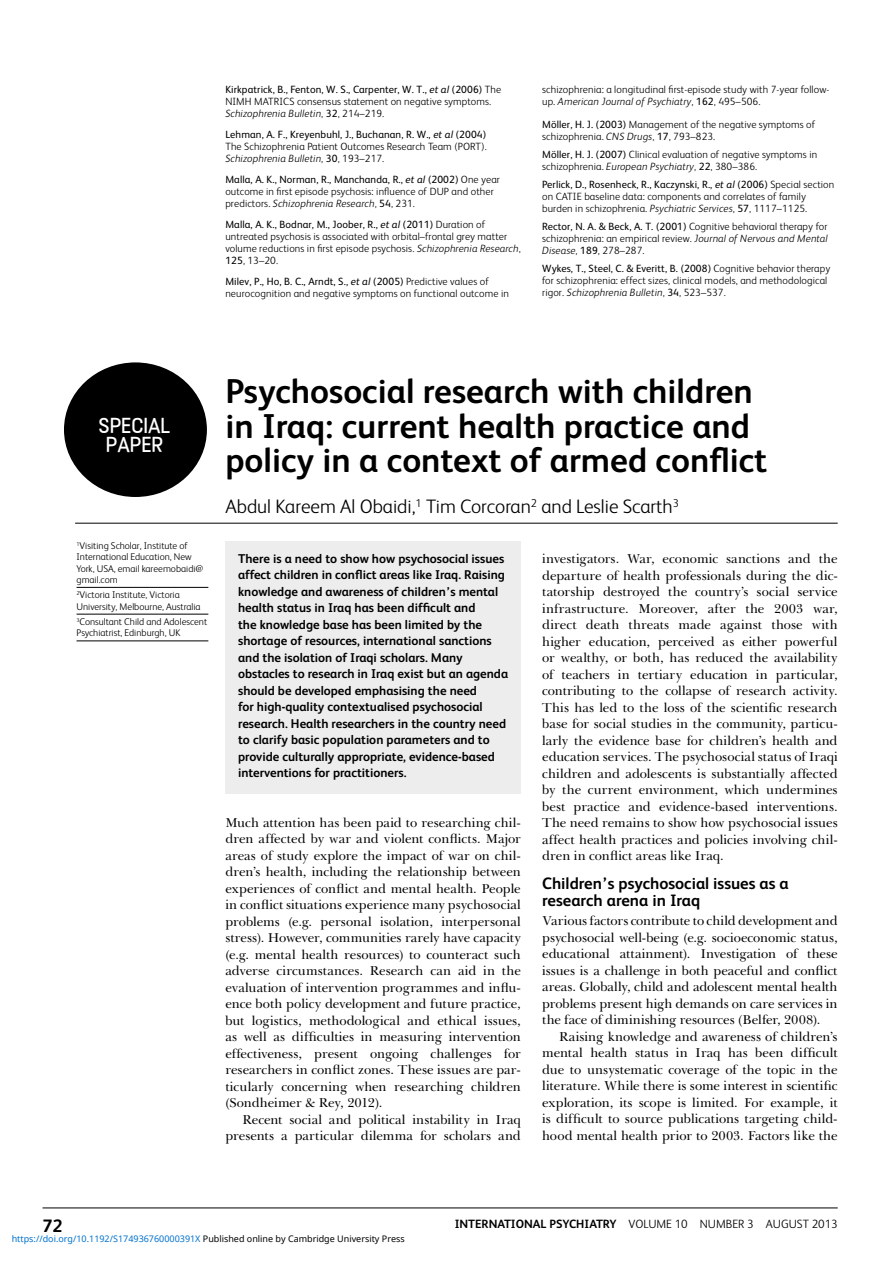
<style>
.page{position:relative;width:893px;height:1263px;background:#fff}
.page>*{position:absolute;margin:0;border:0;box-sizing:border-box;transform-origin:0 0}
.t1{font:700 34.5px/34.5px "FS Albert";color:#000}
.t2{font:24.3px/19.5px "FS Dillonv 1.01";color:#fff}
.t3{font:300 19.5px "FS Albert";color:#000}
.t4{font:700 18px "FS Albert";color:#000}
.t5{font:700 16.5px/16.5px "FS Albert";color:#000}
.t6{font:13.2px/16.5px "Baskerville BT";color:#000;text-align:justify}
.t7{font:700 12.75px/16.5px "FS Albert";color:#000}
.t8{font:300 12px "FS Albert";color:#000}
.t9{font:300 10.5px/12px "FS Albert";letter-spacing:.01em;color:#000}
.t10{font:300 9.75px/11.2px "FS Albert";color:#000}
.t11{font:9px "Noto Sans";color:#0172cf}
.s1{font-weight:400}
.s2{font-weight:400;font-style:italic}
.s3{font-style:italic}
.s4{font-weight:700}
.s5{color:#000}
</style>
<div class="page">
<hr style="left:43px;top:1208px;width:795px;height:1px;background:#000">
<div style="left:225px;top:542px;width:296px;height:252px;background:#ededed"></div>
<div style="left:64px;top:362px;width:143px;height:135px;background:#000;border-radius:50%"></div>
<hr style="left:75px;top:523px;width:763px;height:1px;background:#000">
<hr style="left:77px;top:587px;width:131px;height:1px;background:#000">
<hr style="left:77px;top:614px;width:131px;height:1px;background:#000">
<hr style="left:77px;top:641px;width:131px;height:1px;background:#000">
<p class="t9" style="left:225px;top:83px;width:277px"><span class="s1">Kirkpatrick, B., Fenton, W. S., Carpenter, W. T.,</span> <span class="s2">et al</span> <span class="s1">(2006)</span> The<br>NIMH MATRICS consensus statement on negative symptoms.<br><span class="s3">Schizophrenia Bulletin</span>, <span class="s1">32</span>, 214–219.</p>
<p class="t9" style="left:225px;top:128px;width:263px;text-align:justify"><span class="s1">Lehman, A. F., Kreyenbuhl, J., Buchanan, R. W.,</span> <span class="s2">et al</span> <span class="s1">(2004)<br></span>The Schizophrenia Patient Outcomes Research Team (PORT).<br><span class="s3">Schizophrenia Bulletin</span>, <span class="s1">30</span>, 193–217.</p>
<p class="t9" style="left:225px;top:173px;width:276px"><span class="s1">Malla, A. K., Norman, R., Manchanda, R.,</span> <span class="s2">et al</span> <span class="s1">(2002)</span> One year outcome in first episode psychosis: influence of DUP and other predictors. <span class="s3">Schizophrenia Research</span>, <span class="s1">54</span>, 231.</p>
<p class="t9" style="left:225px;top:218px;width:297px"><span class="s1">Malla, A. K., Bodnar, M., Joober, R.,</span> <span class="s2">et al</span> <span class="s1">(2011)</span> Duration of untreated psychosis is associated with orbital–frontal grey matter volume reductions in first episode psychosis. <span class="s3">Schizophrenia Research</span>, <span class="s1">125</span>, 13–20.</p>
<p class="t9" style="left:225px;top:274px;width:285px"><span class="s1">Milev, P., Ho, B. C., Arndt, S.,</span> <span class="s2">et al</span> <span class="s1">(2005)</span> Predictive values of neurocognition and negative symptoms on functional outcome in</p>
<p class="t9" style="left:542px;top:83px;width:289px">schizophrenia: a longitudinal first-episode study with 7-year follow&shy;up. <span class="s3">American Journal of Psychiatry</span>, <span class="s1">162</span>, 495–506.</p>
<p class="t9" style="left:542px;top:118px;width:275px"><span class="s1">Möller, H. J. (2003)</span> Management of the negative symptoms of schizophrenia. <span class="s3">CNS Drugs</span>, <span class="s1">17</span>, 793–823.</p>
<p class="t9" style="left:542px;top:148px;width:277px"><span class="s1">Möller, H. J. (2007)</span> Clinical evaluation of negative symptoms in schizophrenia. <span class="s3">European Psychiatry</span>, <span class="s1">22</span>, 380–386.</p>
<p class="t9" style="left:542px;top:178px;width:294px"><span class="s1">Perlick, D., Rosenheck, R., Kaczynski, R.,</span> <span class="s2">et al</span> <span class="s1">(2006)</span> Special section on CATIE baseline data: components and correlates of family burden in schizophrenia. <span class="s3">Psychiatric Services</span>, <span class="s1">57</span>, 1117–1125.</p>
<p class="t9" style="left:542px;top:220px;width:287px;text-align:justify"><span class="s1">Rector, N. A. &amp; Beck, A. T. (2001)</span> Cognitive behavioral therapy for schizophrenia: an empirical review. <span class="s3">Journal of Nervous and Mental Disease</span>, <span class="s1">189</span>, 278–287.</p>
<p class="t9" style="left:542px;top:262px;width:290px"><span class="s1">Wykes, T., Steel, C. &amp; Everitt, B. (2008)</span> Cognitive behavior therapy for schizophrenia: effect sizes, clinical models, and methodological rigor. <span class="s3">Schizophrenia Bulletin</span>, <span class="s1">34</span>, 523–537.</p>
<h2 class="t2" style="left:99px;top:414px;width:73px">SPECIAL<br>PAPER</h2>
<p class="t10" style="left:77px;top:540px;width:128px"><sup>1</sup>Visiting Scholar, Institute of<br>International Education, New<br>York, USA, email kareemobaidi@ gmail.com</p>
<p class="t10" style="left:77px;top:589px;width:126px"><sup>2</sup>Victoria Institute, Victoria<br>University, Melbourne, Australia</p>
<p class="t10" style="left:77px;top:616px;width:132px"><sup>3</sup>Consultant Child and Adolescent<br>Psychiatrist, Edinburgh, UK</p>
<h1 class="t1" style="left:225px;top:373px;width:543px">Psychosocial research with children in Iraq: current health practice and policy in a context of armed conflict</h1>
<h3 class="t3" style="left:225px;top:494px;width:455px">Abdul Kareem Al Obaidi,<sup>1</sup> Tim Corcoran<sup>2</sup> and Leslie Scarth<sup>3</sup></h3>
<p class="t7" style="left:238px;top:550px;width:272px">There is a need to show how psychosocial issues affect children in conflict areas like Iraq. Raising knowledge and awareness of children’s mental health status in Iraq has been difficult and<br>the knowledge base has been limited by the shortage of resources, international sanctions and the isolation of Iraqi scholars. Many obstacles to research in Iraq exist but an agenda should be developed emphasising the need<br>for high-quality contextualised psychosocial research. Health researchers in the country need to clarify basic population parameters and to provide culturally appropriate, evidence-based interventions for practitioners.</p>
<p class="t6" style="left:225px;top:814px;width:297px">Much attention has been paid to researching chil&shy;dren affected by war and violent conflicts. Major areas of study explore the impact of war on chil&shy;dren’s health, including the relationship between experiences of conflict and mental health. People in conflict situations experience many psychosocial problems (e.g. personal isolation, interpersonal stress). However, communities rarely have capacity (e.g. mental health resources) to counteract such adverse circumstances. Research can aid in the evaluation of intervention programmes and influ&shy;ence both policy development and future practice, but logistics, methodological and ethical issues, as well as difficulties in measuring intervention effectiveness, present ongoing challenges for researchers in conflict zones. These issues are par&shy;ticularly concerning when researching children (Sondheimer &amp; Rey, 2012).</p>
<p class="t6" style="left:225px;top:1111px;width:297px;text-align:right">Recent social and political instability in Iraq presents a particular dilemma for scholars and</p>
<p class="t6" style="left:542px;top:550px;width:297px">investigators. War, economic sanctions and the departure of health professionals during the dic&shy;tatorship destroyed the country’s social service infrastructure. Moreover, after the 2003 war, direct death threats made against those with higher education, perceived as either powerful or wealthy, or both, has reduced the availability of teachers in tertiary education in particular, contributing to the collapse of research activity.<br>This has led to the loss of the scientific research base for social studies in the community, particu&shy;larly the evidence base for children’s health and education services. The psychosocial status of Iraqi children and adolescents is substantially affected by the current environment, which undermines best practice and evidence-based interventions.<br>The need remains to show how psychosocial issues affect health practices and policies involving chil&shy;dren in conflict areas like Iraq.</p>
<p class="t5" style="left:542px;top:875px;width:248px">Children’s psychosocial issues as a research arena in Iraq</p>
<p class="t6" style="left:542px;top:913px;width:297px">Various factors contribute to child development and psychosocial well-being (e.g. socioeconomic status, educational attainment). Investigation of these issues is a challenge in both peaceful and conflict areas. Globally, child and adolescent mental health problems present high demands on care services in the face of diminishing resources (Belfer, 2008).</p>
<p class="t6" style="left:542px;top:1028px;width:297px;text-indent:17px">Raising knowledge and awareness of children’s mental health status in Iraq has been difficult due to unsystematic coverage of the topic in the literature. While there is some interest in scientific exploration, its scope is limited. For example, it is difficult to source publications targeting child&shy;hood mental health prior to 2003. Factors like the</p>
<h3 class="t4" style="left:43px;top:1214px;width:22px">72</h3>
<p class="t8" style="left:455px;top:1215px;width:385px"><span class="s4">International Psychiatry</span> Volume 10 Number 3 August 2013</p>
<p class="t11" style="left:12px;top:1232px;width:395px">https://doi.org/10.1192/S174936760000391X <span class="s5">Published online by Cambridge University Press</span></p>
</div>
